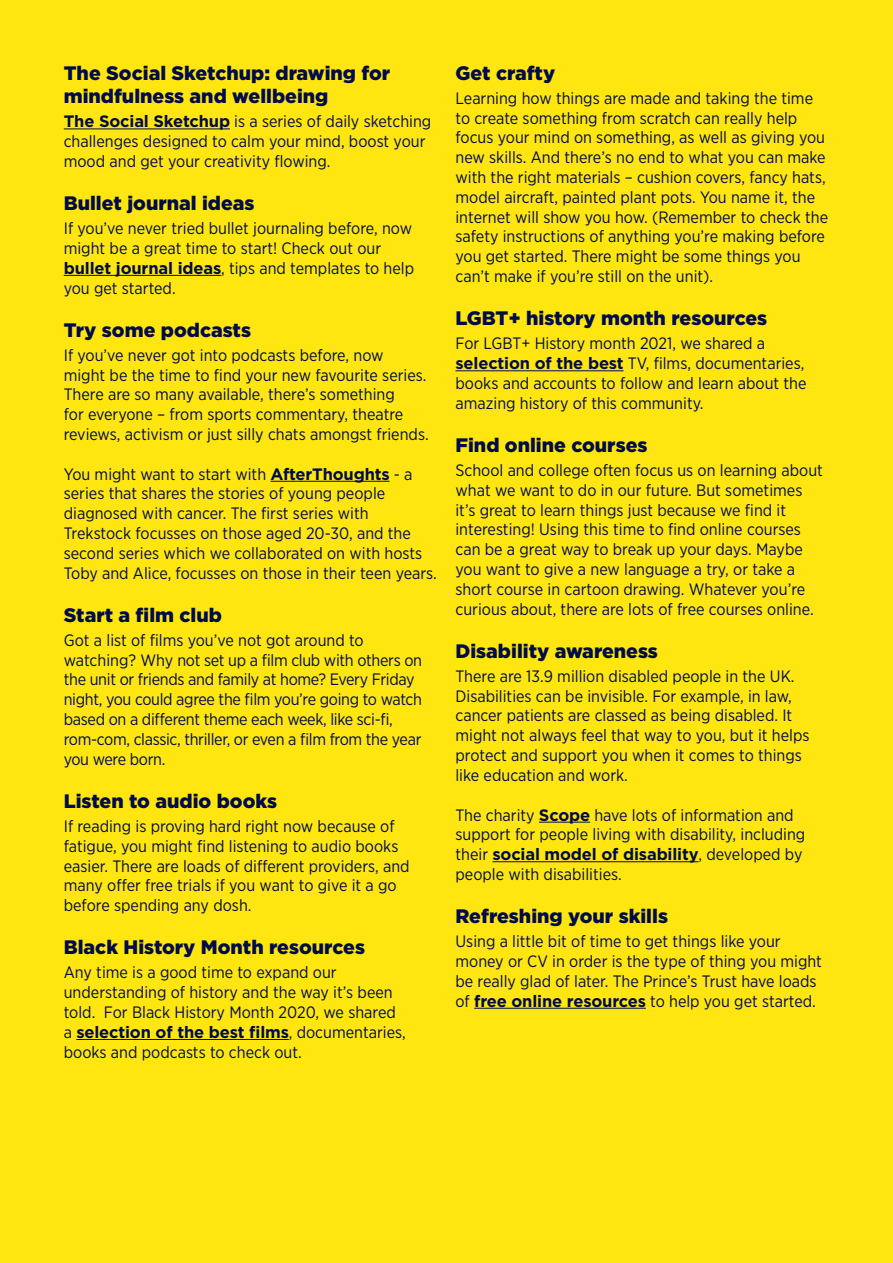
<style>
.page{position:relative;width:893px;height:1263px;background:#ffe611}
.page>*{position:absolute;margin:0;border:0;box-sizing:border-box;transform-origin:0 0}
.t1{font:900 19.5px/23.4px "Gotham";color:#000c4a}
.t2{font:16.5px/19.8px "Gotham Narrow";color:#000c4a}
.t3{font:16.5px/19.8px "Gotham Narrow";letter-spacing:-.02em;color:#000c4a}
.s1{font-family:"Gotham";font-weight:700}
</style>
<div class="page">
<hr style="left:64px;top:129px;width:166px;height:1px;background:#000c4a">
<hr style="left:64px;top:275px;width:157px;height:1px;background:#000c4a">
<hr style="left:270px;top:481px;width:120px;height:1px;background:#000c4a">
<hr style="left:76px;top:1039px;width:213px;height:1px;background:#000c4a">
<hr style="left:455px;top:370px;width:169px;height:1px;background:#000c4a">
<hr style="left:539px;top:822px;width:51px;height:1px;background:#000c4a">
<hr style="left:492px;top:861px;width:206px;height:1px;background:#000c4a">
<hr style="left:474px;top:1008px;width:172px;height:1px;background:#000c4a">
<p class="t1" style="left:64px;top:61px;width:328px">The Social Sketchup: drawing for mindfulness and wellbeing</p>
<p class="t2" style="left:64px;top:111px;width:369px"><span class="s1">The Social Sketchup</span> is a series of daily sketching challenges designed to calm your mind, boost your mood and get your creativity flowing.</p>
<p class="t1" style="left:64px;top:191px;width:192px">Bullet journal ideas</p>
<p class="t2" style="left:64px;top:218px;width:352px">If you’ve never tried bullet journaling before, now might be a great time to start! Check out our <span class="s1">bullet journal ideas</span>, tips and templates to help you get started.</p>
<p class="t1" style="left:64px;top:318px;width:189px">Try some podcasts</p>
<p class="t2" style="left:64px;top:345px;width:366px">If you’ve never got into podcasts before, now might be the time to find your new favourite series.<br>There are so many available, there’s something<br>for everyone – from sports commentary, theatre reviews, activism or just silly chats amongst friends.</p>
<p class="t2" style="left:64px;top:464px;width:375px">You might want to start with <span class="s1">AfterThoughts</span> - a series that shares the stories of young people diagnosed with cancer. The first series with Trekstock focusses on those aged 20-30, and the second series which we collaborated on with hosts Toby and Alice, focusses on those in their teen years.</p>
<p class="t1" style="left:64px;top:603px;width:160px">Start a film club</p>
<p class="t3" style="left:64px;top:630px;width:360px">Got a list of films you’ve not got around to watching? Why not set up a film club with others on the unit or friends and family at home? Every Friday night, you could agree the film you’re going to watch based on a different theme each week, like sci-fi, rom-com, classic, thriller, or even a film from the year you were born.</p>
<p class="t1" style="left:64px;top:789px;width:215px">Listen to audio books</p>
<p class="t2" style="left:64px;top:816px;width:347px">If reading is proving hard right now because of fatigue, you might find listening to audio books easier. There are loads of different providers, and many offer free trials if you want to give it a go before spending any dosh.</p>
<p class="t1" style="left:64px;top:935px;width:303px">Black History Month resources</p>
<p class="t2" style="left:64px;top:962px;width:344px">Any time is a good time to expand our understanding of history and the way it’s been told. For Black History Month 2020, we shared a <span class="s1">selection of the best films</span>, documentaries, books and podcasts to check out.</p>
<p class="t1" style="left:455px;top:61px;width:101px">Get crafty</p>
<p class="t2" style="left:455px;top:88px;width:374px">Learning how things are made and taking the time to create something from scratch can really help focus your mind on something, as well as giving you new skills. And there’s no end to what you can make with the right materials – cushion covers, fancy hats, model aircraft, painted plant pots. You name it, the internet will show you how. (Remember to check the safety instructions of anything you’re making before you get started. There might be some things you can’t make if you’re still on the unit).</p>
<p class="t1" style="left:455px;top:306px;width:313px">LGBT+ history month resources</p>
<p class="t2" style="left:455px;top:333px;width:353px">For LGBT+ History month 2021, we shared a <span class="s1">selection of the best</span> TV, films, documentaries, books and accounts to follow and learn about the amazing history of this community.</p>
<p class="t1" style="left:455px;top:433px;width:193px">Find online courses</p>
<p class="t2" style="left:455px;top:460px;width:369px">School and college often focus us on learning about what we want to do in our future. But sometimes it’s great to learn things just because we find it interesting! Using this time to find online courses can be a great way to break up your days. Maybe you want to give a new language a try, or take a short course in cartoon drawing. Whatever you’re curious about, there are lots of free courses online.</p>
<p class="t1" style="left:455px;top:639px;width:204px">Disability awareness</p>
<p class="t2" style="left:455px;top:666px;width:340px">There are 13.9 million disabled people in the UK.</p>
<p class="t2" style="left:455px;top:686px;width:356px">Disabilities can be invisible. For example, in law, cancer patients are classed as being disabled. It might not always feel that way to you, but it helps protect and support you when it comes to things like education and work.</p>
<p class="t2" style="left:455px;top:804px;width:351px">The charity <span class="s1">Scope</span> have lots of information and support for people living with disability, including their <span class="s1">social model of disability</span>, developed by people with disabilities.</p>
<p class="t1" style="left:455px;top:904px;width:214px">Refreshing your skills</p>
<p class="t2" style="left:455px;top:931px;width:368px">Using a little bit of time to get things like your money or CV in order is the type of thing you might be really glad of later. The Prince’s Trust have loads of <span class="s1">free online resources</span> to help you get started.</p>
</div>
